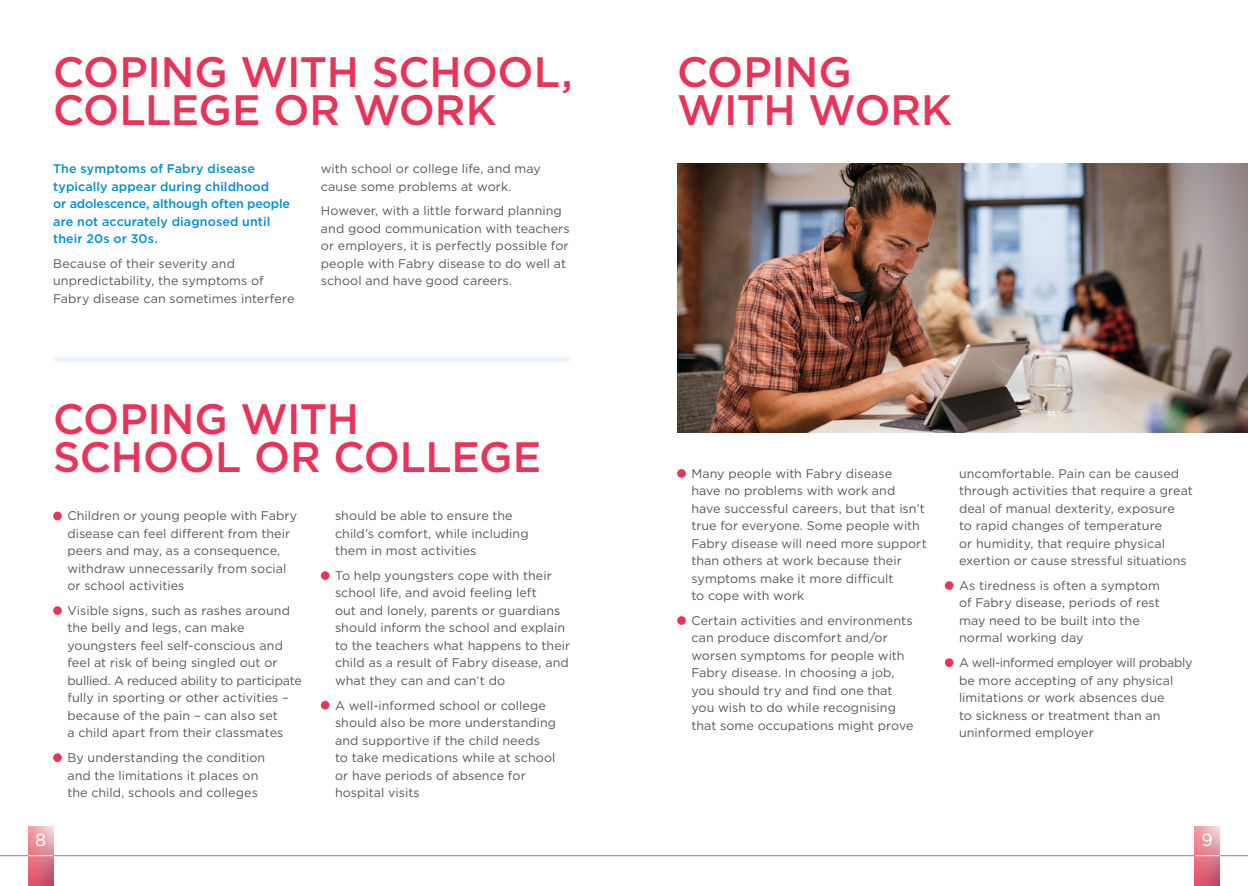
<style>
.page{position:relative;width:1248px;height:886px;background:#fff}
.page>*{position:absolute;margin:0;border:0;box-sizing:border-box;transform-origin:0 0}
.t1{font:500 42.5px/37.5px "Gotham";letter-spacing:-.01em;color:#e83458}
.t2{font:17.5px "Gotham";color:#fff}
.t3{font:12.5px/17.5px "Gotham";letter-spacing:.005em;color:#575756}
.t4{font:500 12.5px/17.5px "Gotham";letter-spacing:.005em;color:#058ccd}
</style>
<div class="page">
<svg style="left:28px;top:826px;width:25px;height:60px"></svg>
<svg style="left:1194px;top:826px;width:25px;height:60px"></svg>
<hr style="left:0;top:855px;width:1247px;height:1px;background:#86888c">
<svg style="left:28px;top:855px;width:25px;height:1px"></svg>
<svg style="left:1194px;top:855px;width:25px;height:1px"></svg>
<div style="left:53px;top:512px;width:9px;height:8px;background:#e83458;border-radius:50%"></div>
<div style="left:53px;top:606px;width:9px;height:9px;background:#e83458;border-radius:50%"></div>
<div style="left:53px;top:753px;width:9px;height:9px;background:#e83458;border-radius:50%"></div>
<div style="left:677px;top:469px;width:8px;height:9px;background:#e83458;border-radius:50%"></div>
<div style="left:677px;top:616px;width:8px;height:9px;background:#e83458;border-radius:50%"></div>
<div style="left:944px;top:581px;width:9px;height:9px;background:#e83458;border-radius:50%"></div>
<svg style="left:944px;top:658px;width:9px;height:9px"></svg>
<img style="left:677px;top:163px;width:570px;height:269px">
<div style="left:321px;top:571px;width:8px;height:9px;background:#e83458;border-radius:50%"></div>
<div style="left:321px;top:701px;width:8px;height:8px;background:#e83458;border-radius:50%"></div>
<div style="left:56px;top:357px;width:512px;height:5px;background:#eef3fb"></div>
<h1 class="t1" style="left:53px;top:53px;width:521px">COPING WITH SCHOOL,<br>COLLEGE OR WORK</h1>
<p class="t4" style="left:53px;top:160px;width:238px">The symptoms of Fabry disease typically appear during childhood<br>or adolescence, although often people are not accurately diagnosed until their 20s or 30s.</p>
<p class="t3" style="left:53px;top:254px;width:243px">Because of their severity and unpredictability, the symptoms of<br>Fabry disease can sometimes interfere</p>
<p class="t3" style="left:321px;top:160px;width:221px">with school or college life, and may cause some problems at work.</p>
<p class="t3" style="left:321px;top:202px;width:250px">However, with a little forward planning and good communication with teachers or employers, it is perfectly possible for people with Fabry disease to do well at school and have good careers.</p>
<h1 class="t1" style="left:53px;top:400px;width:489px">COPING WITH<br>SCHOOL OR COLLEGE</h1>
<p class="t3" style="left:67px;top:507px;width:231px">Children or young people with Fabry disease can feel different from their peers and may, as a consequence, withdraw unnecessarily from social or school activities</p>
<p class="t3" style="left:67px;top:601px;width:236px">Visible signs, such as rashes around the belly and legs, can make youngsters feel self-conscious and feel at risk of being singled out or bullied. A reduced ability to participate fully in sporting or other activities – because of the pain – can also set<br>a child apart from their classmates</p>
<p class="t3" style="left:67px;top:748px;width:199px">By understanding the condition and the limitations it places on the child, schools and colleges</p>
<p class="t3" style="left:335px;top:507px;width:195px">should be able to ensure the child’s comfort, while including them in most activities</p>
<p class="t3" style="left:335px;top:566px;width:237px">To help youngsters cope with their school life, and avoid feeling left<br>out and lonely, parents or guardians should inform the school and explain to the teachers what happens to their child as a result of Fabry disease, and what they can and can’t do</p>
<p class="t3" style="left:335px;top:696px;width:223px">A well-informed school or college should also be more understanding and supportive if the child needs<br>to take medications while at school or have periods of absence for hospital visits</p>
<h1 class="t1" style="left:677px;top:53px;width:276px">COPING<br>WITH WORK</h1>
<p class="t3" style="left:691px;top:464px;width:237px">Many people with Fabry disease<br>have no problems with work and have successful careers, but that isn’t true for everyone. Some people with<br>Fabry disease will need more support than others at work because their symptoms make it more difficult<br>to cope with work</p>
<p class="t3" style="left:691px;top:611px;width:224px">Certain activities and environments can produce discomfort and/or worsen symptoms for people with<br>Fabry disease. In choosing a job, you should try and find one that you wish to do while recognising that some occupations might prove</p>
<p class="t3" style="left:958px;top:464px;width:235px">uncomfortable. Pain can be caused through activities that require a great deal of manual dexterity, exposure<br>to rapid changes of temperature<br>or humidity, that require physical exertion or cause stressful situations</p>
<p class="t3" style="left:958px;top:576px;width:202px">As tiredness is often a symptom of Fabry disease, periods of rest may need to be built into the normal working day</p>
<p class="t3" style="left:958px;top:653px;width:235px">A well-informed employer will probably be more accepting of any physical limitations or work absences due<br>to sickness or treatment than an uninformed employer</p>
<h2 class="t2" style="left:35px;top:829px;width:13px">8</h2>
<h2 class="t2" style="left:1201px;top:829px;width:13px">9</h2>
</div>
